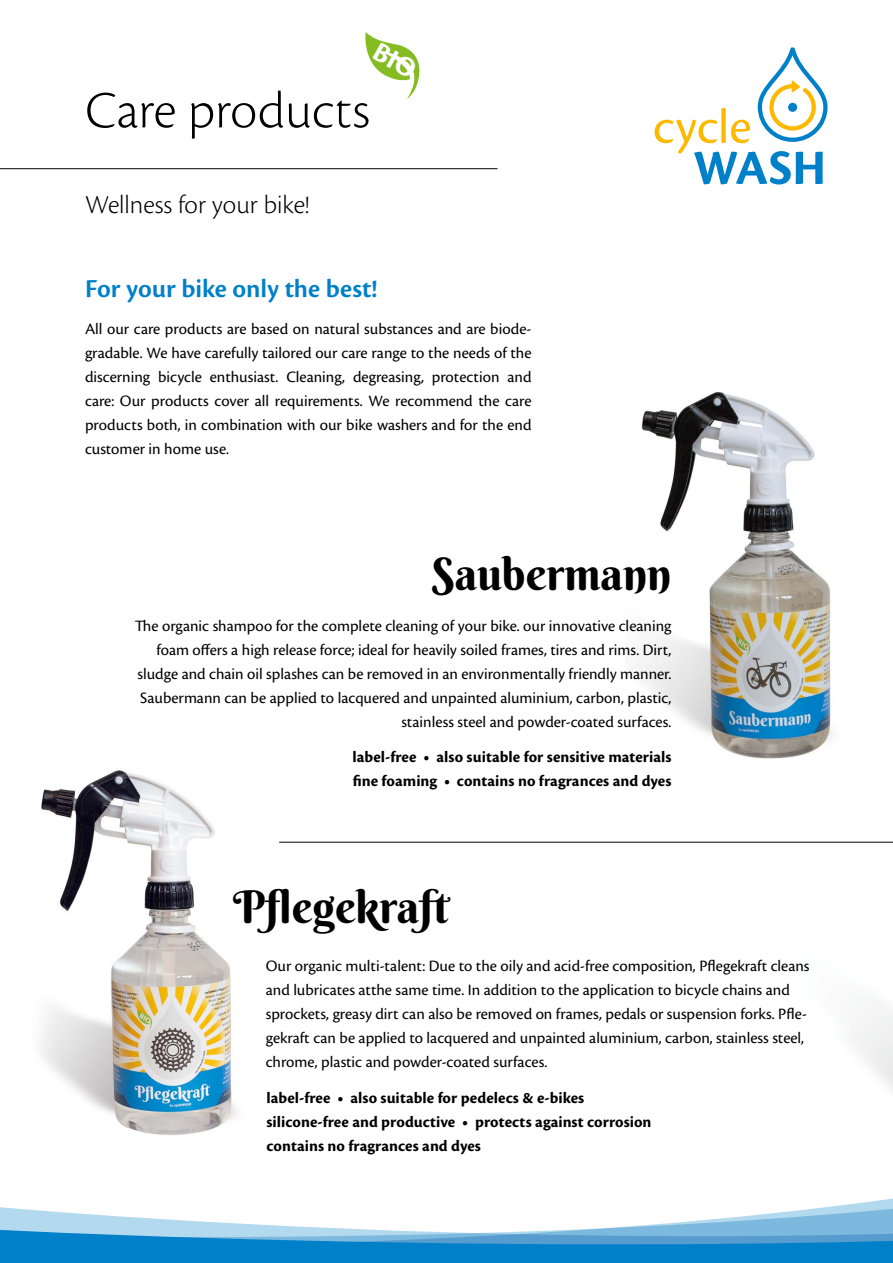
<style>
.page{position:relative;width:893px;height:1263px;background:#fff}
.page>*{position:absolute;margin:0;border:0;box-sizing:border-box;transform-origin:0 0}
.t1{font:300 54px "Cronos Pro";color:#000}
.t2{font:51px "Cronos Pro";letter-spacing:.005em;color:#fbba00}
.t3{font:700 51px "Cronos Pro";color:#0080c8}
.t4{font:45px "Berkshire Swash";color:#000}
.t5{font:600 27px "Cronos Pro";color:#0080c8}
.t6{font:300 27px "Cronos Pro";color:#000}
.t7{font:16.5px/24px "Cronos Pro";color:#000;text-align:right}
.t8{font:700 16.5px/24px "Cronos Pro";letter-spacing:.005em;color:#000}
</style>
<div class="page">
<img style="left:638px;top:392px;width:195px;height:367px">
<img style="left:41px;top:770px;width:196px;height:360px">
<hr style="left:0;top:168px;width:497px;height:1px;background:#000">
<hr style="left:279px;top:842px;width:614px;height:1px;background:#000">
<svg style="left:757px;top:49px;width:71px;height:93px"></svg>
<svg style="left:0;top:1198px;width:893px;height:65px"></svg>
<svg style="left:365px;top:32px;width:55px;height:67px"></svg>
<h1 class="t1" style="left:85px;top:79px;width:286px">Care products</h1>
<h3 class="t6" style="left:85px;top:189px;width:226px">Wellness for your bike!</h3>
<h3 class="t5" style="left:85px;top:274px;width:294px">For your bike only the best!</h3>
<p class="t7" style="left:85px;top:317px;width:448px;text-align:justify">All our care products are based on natural substances and are biode&shy;gradable. We have carefully tailored our care range to the needs of the discerning bicycle enthusiast. Cleaning, degreasing, protection and care: Our products cover all requirements. We recommend the care products both, in combination with our bike washers and for the end customer in home use.</p>
<h2 class="t2" style="left:653px;top:97px;width:100px">cycle</h2>
<h2 class="t3" style="left:693px;top:139px;width:135px">WASH</h2>
<h3 class="t4" style="left:432px;top:545px;width:241px">Saubermann</h3>
<p class="t7" style="left:135px;top:613px;width:538px">The organic shampoo for the complete cleaning of your bike. our innovative cleaning foam offers a high release force; ideal for heavily soiled frames, tires and rims. Dirt, sludge and chain oil splashes can be removed in an environmentally friendly manner.<br>Saubermann can be applied to lacquered and unpainted aluminium, carbon, plastic, stainless steel and powder-coated surfaces.</p>
<p class="t8" style="left:353px;top:745px;width:320px">label-free • also suitable for sensitive materials fine foaming • contains no fragrances and dyes</p>
<h3 class="t4" style="left:233px;top:878px;width:217px">Pflegekraft</h3>
<p class="t7" style="left:266px;top:954px;width:545px;text-align:left">Our organic multi-talent: Due to the oily and acid-free composition, Pflegekraft cleans and lubricates atthe same time. In addition to the application to bicycle chains and sprockets, greasy dirt can also be removed on frames, pedals or suspension forks. Pfle&shy;gekraft can be applied to lacquered and unpainted aluminium, carbon, stainless steel, chrome, plastic and powder-coated surfaces.</p>
<p class="t8" style="left:266px;top:1086px;width:387px">label-free • also suitable for pedelecs &amp; e‑bikes silicone-free and productive • protects against corrosion contains no fragrances and dyes</p>
</div>
